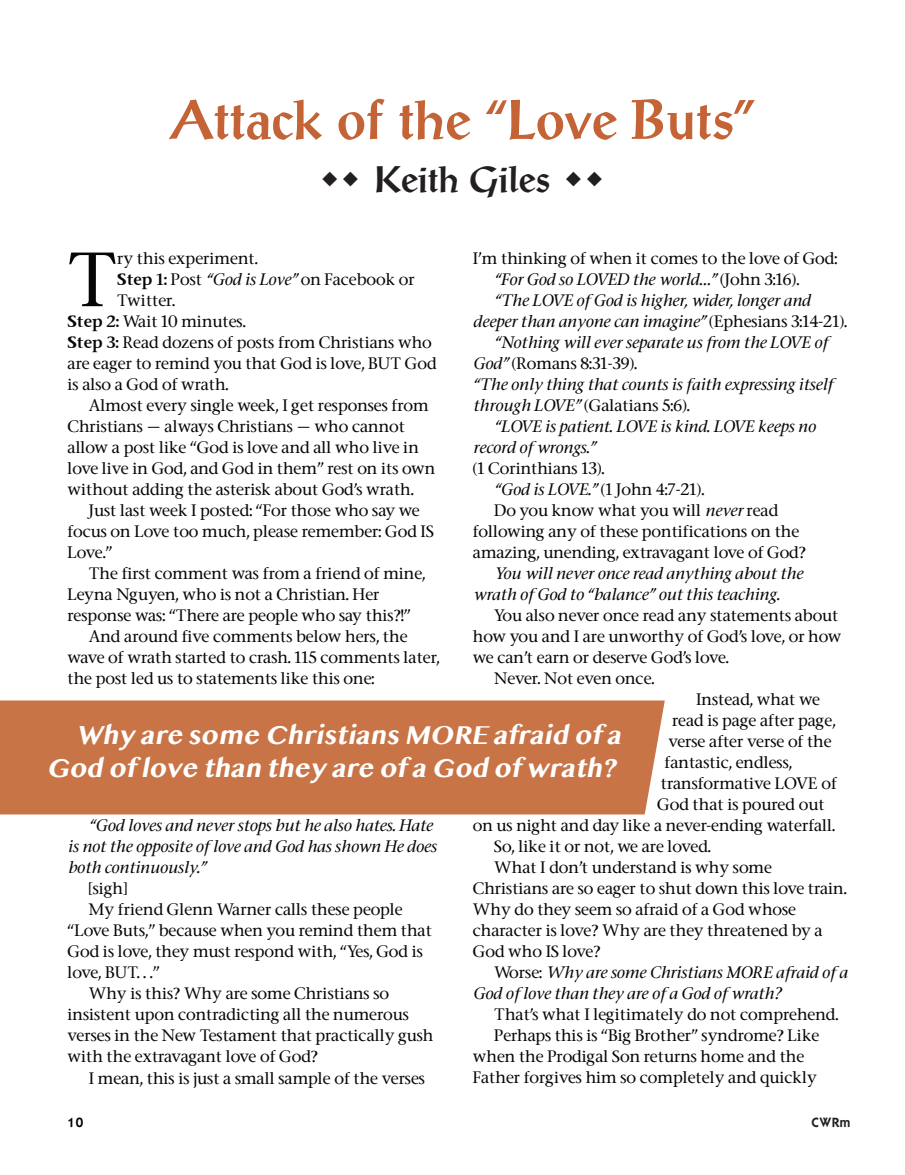
<style>
.page{position:relative;width:905px;height:1175px;background:#fff}
.page>*{position:absolute;margin:0;border:0;box-sizing:border-box;transform-origin:0 0}
.t1{font:500 72.6px "Stone Serif";color:#080505}
.t2{font:700 54px "Post Antiqua";color:#c46436}
.t3{font:700 36px "Post Antiqua";color:#231f20}
.t4{font:italic 700 27px/33px "Gurmukhi MN";color:#fff;text-align:right}
.t5{font:500 15.75px "Stone Serif";color:#080505}
.t6{font:italic 500 15.75px/21px "Stone Serif";color:#080505}
.t7{font:600 13.5px "ITC Kabel Std";color:#231f20}
.t8{font:600 13.5px "ITC Kabel Std";color:#000006}
.s1{font-style:normal}
.s2{font-style:italic}
.s3{font-family:"Stone Serif Semi Boold";font-weight:400}
</style>
<div class="page">
<div style="left:0;top:700px;width:664px;height:114px;background:#c87446"></div>
<h2 class="t2" style="left:169px;top:99px;width:587px">Attack of the “Love Buts”</h2>
<h3 class="t3" style="left:374px;top:166px;width:177px">Keith Giles</h3>
<p class="t5" style="left:473px;top:248px;width:366px">I’m thinking of when it comes to the love of God:</p>
<p class="t6" style="left:494px;top:269px;width:306px">“For God so LOVED the world…” <span class="s1">(John 3:16).</span></p>
<p class="t6" style="left:494px;top:290px;width:318px">“The LOVE of God is higher, wider, longer and</p>
<p class="t6" style="left:473px;top:311px;width:376px">deeper than anyone can imagine” <span class="s1">(Ephesians 3:14-21).</span></p>
<p class="t6" style="left:494px;top:332px;width:335px">“Nothing will ever separate us from the LOVE of</p>
<p class="t5" style="left:473px;top:353px;width:166px"><span class="s2">God”</span> (Romans 8:31-39).</p>
<p class="t6" style="left:473px;top:374px;width:361px">“The only thing that counts is faith expressing itself</p>
<p class="t5" style="left:473px;top:395px;width:218px"><span class="s2">through LOVE”</span> (Galatians 5:6).</p>
<p class="t6" style="left:494px;top:416px;width:323px">“LOVE is patient. LOVE is kind. LOVE keeps no</p>
<p class="t6" style="left:473px;top:437px;width:124px">record of wrongs.”</p>
<p class="t5" style="left:473px;top:458px;width:133px">(1 Corinthians 13).</p>
<p class="t5" style="left:494px;top:479px;width:211px"><span class="s2">“God is LOVE.”</span> (1 John 4:7-21).</p>
<p class="t5" style="left:494px;top:500px;width:286px">Do you know what you will <span class="s2">never</span> read</p>
<p class="t5" style="left:473px;top:521px;width:328px">following any of these pontifications on the</p>
<p class="t5" style="left:473px;top:542px;width:334px">amazing, unending, extravagant love of God?</p>
<p class="t6" style="left:473px;top:563px;width:331px;text-indent:21px">You will never once read anything about the wrath of God to “balance” out this teaching.</p>
<p class="t5" style="left:494px;top:605px;width:346px">You also never once read any statements about</p>
<p class="t5" style="left:473px;top:626px;width:370px">how you and I are unworthy of God’s love, or how</p>
<p class="t5" style="left:473px;top:647px;width:257px">we can’t earn or deserve God’s love.</p>
<p class="t5" style="left:494px;top:668px;width:162px">Never. Not even once.</p>
<p class="t5" style="left:696px;top:689px;width:125px">Instead, what we</p>
<p class="t5" style="left:672px;top:710px;width:165px">read is page after page,</p>
<p class="t5" style="left:668px;top:731px;width:165px">verse after verse of the</p>
<p class="t5" style="left:664px;top:752px;width:129px">fantastic, endless,</p>
<p class="t5" style="left:661px;top:773px;width:177px">transformative LOVE of</p>
<p class="t5" style="left:657px;top:794px;width:169px">God that is poured out</p>
<p class="t5" style="left:473px;top:815px;width:364px">on us night and day like a never-ending waterfall.</p>
<p class="t5" style="left:494px;top:836px;width:218px">So, like it or not, we are loved.</p>
<p class="t5" style="left:494px;top:857px;width:279px">What I don’t understand is why some</p>
<p class="t5" style="left:473px;top:878px;width:375px">Christians are so eager to shut down this love train.</p>
<p class="t5" style="left:473px;top:899px;width:325px">Why do they seem so afraid of a God whose</p>
<p class="t5" style="left:473px;top:920px;width:351px">character is love? Why are they threatened by a</p>
<p class="t5" style="left:473px;top:941px;width:129px">God who IS love?</p>
<p class="t6" style="left:494px;top:962px;width:355px"><span class="s1">Worse:</span> Why are some Christians MORE afraid of a</p>
<p class="t6" style="left:473px;top:983px;width:309px">God of love than they are of a God of wrath?</p>
<p class="t5" style="left:494px;top:1004px;width:346px">That’s what I legitimately do not comprehend.</p>
<p class="t5" style="left:494px;top:1025px;width:327px">Perhaps this is “Big Brother” syndrome? Like</p>
<p class="t5" style="left:473px;top:1046px;width:333px">when the Prodigal Son returns home and the</p>
<p class="t5" style="left:473px;top:1067px;width:345px">Father forgives him so completely and quickly</p>
<h1 class="t1" style="left:68px;top:233px;width:51px">T</h1>
<p class="t5" style="left:117px;top:248px;width:142px">ry this experiment.</p>
<p class="t5" style="left:117px;top:269px;width:299px"><span class="s3">Step 1:</span> Post <span class="s2">“God is Love”</span> on Facebook or</p>
<p class="t5" style="left:117px;top:290px;width:59px">Twitter.</p>
<p class="t5" style="left:67px;top:311px;width:180px"><span class="s3">Step 2:</span> Wait 10 minutes.</p>
<p class="t5" style="left:67px;top:332px;width:366px"><span class="s3">Step 3:</span> Read dozens of posts from Christians who</p>
<p class="t5" style="left:67px;top:353px;width:370px">are eager to remind you that God is love, BUT God</p>
<p class="t5" style="left:67px;top:374px;width:162px">is also a God of wrath.</p>
<p class="t5" style="left:89px;top:395px;width:341px">Almost every single week, I get responses from</p>
<p class="t5" style="left:67px;top:416px;width:339px">Christians — always Christians — who cannot</p>
<p class="t5" style="left:68px;top:437px;width:353px">allow a post like “God is love and all who live in</p>
<p class="t5" style="left:68px;top:458px;width:369px">love live in God, and God in them” rest on its own</p>
<p class="t5" style="left:68px;top:479px;width:347px">without adding the asterisk about God’s wrath.</p>
<p class="t5" style="left:89px;top:500px;width:332px">Just last week I posted: “For those who say we</p>
<p class="t5" style="left:68px;top:521px;width:368px">focus on Love too much, please remember: God IS</p>
<p class="t5" style="left:68px;top:542px;width:46px">Love.”</p>
<p class="t5" style="left:89px;top:563px;width:338px">The first comment was from a friend of mine,</p>
<p class="t5" style="left:68px;top:584px;width:313px">Leyna Nguyen, who is not a Christian. Her</p>
<p class="t5" style="left:68px;top:605px;width:345px">response was: “There are people who say this?!”</p>
<p class="t5" style="left:89px;top:626px;width:320px">And around five comments below hers, the</p>
<p class="t5" style="left:68px;top:647px;width:374px">wave of wrath started to crash. 115 comments later,</p>
<p class="t5" style="left:68px;top:668px;width:308px">the post led us to statements like this one:</p>
<h3 class="t4" style="left:46px;top:718px;width:582px">Why are some Christians MORE afraid of a<br>God of love than they are of a God of wrath?</h3>
<p class="t6" style="left:68px;top:815px;width:370px;text-indent:21px">“God loves and never stops but he also hates. Hate is not the opposite of love and God has shown He does both continuously.”</p>
<p class="t5" style="left:89px;top:878px;width:40px">[sigh]</p>
<p class="t5" style="left:89px;top:899px;width:315px">My friend Glenn Warner calls these people</p>
<p class="t5" style="left:67px;top:920px;width:366px">“Love Buts,” because when you remind them that</p>
<p class="t5" style="left:67px;top:941px;width:357px">God is love, they must respond with, “Yes, God is</p>
<p class="t5" style="left:67px;top:962px;width:93px">love, BUT. . .”</p>
<p class="t5" style="left:89px;top:983px;width:302px">Why is this? Why are some Christians so</p>
<p class="t5" style="left:67px;top:1004px;width:343px">insistent upon contradicting all the numerous</p>
<p class="t5" style="left:67px;top:1025px;width:367px">verses in the New Testament that practically gush</p>
<p class="t5" style="left:67px;top:1046px;width:252px">with the extravagant love of God?</p>
<p class="t5" style="left:89px;top:1067px;width:338px">I mean, this is just a small sample of the verses</p>
<p class="t8" style="left:68px;top:1118px;width:17px">10</p>
<p class="t7" style="left:811px;top:1118px;width:41px">CWRm</p>
</div>
